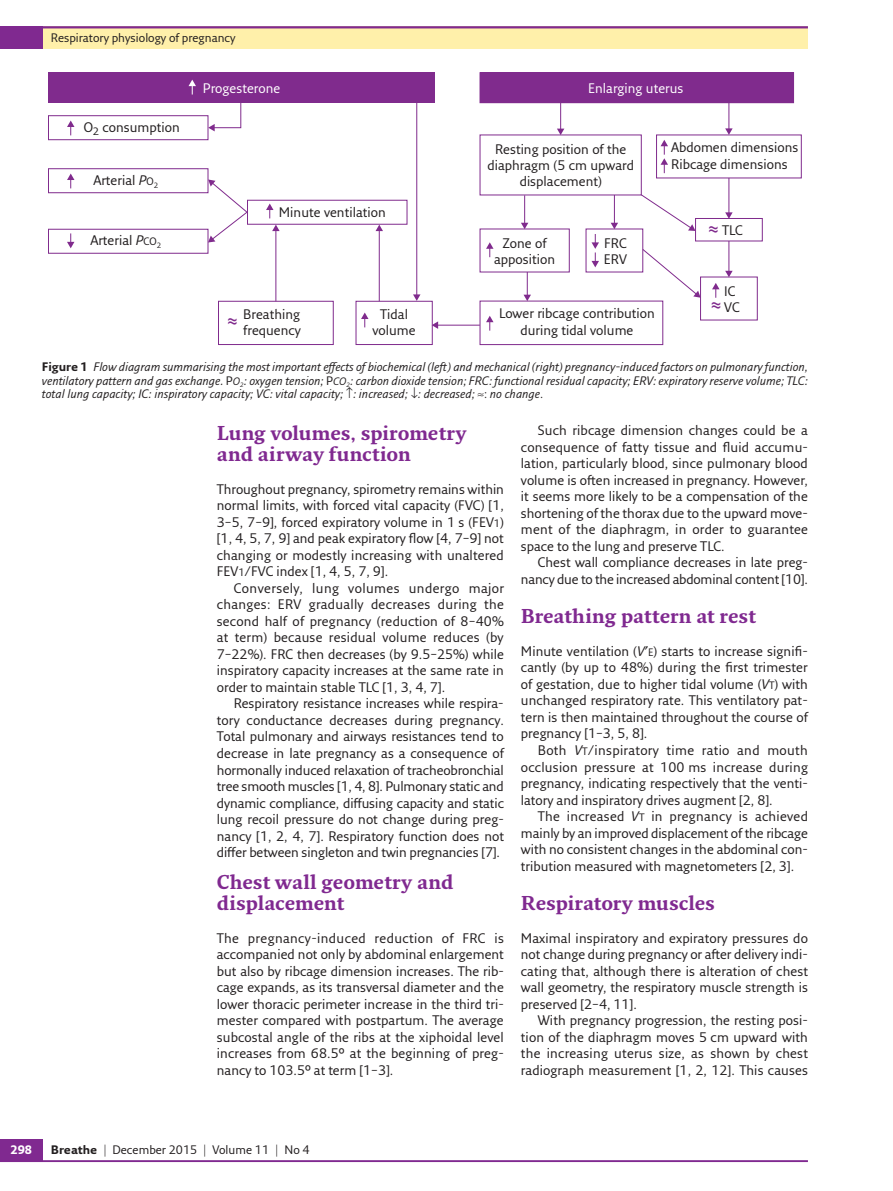
<style>
.page{position:relative;width:893px;height:1191px;background:#fff}
.page>*{position:absolute;margin:0;border:0;box-sizing:border-box;transform-origin:0 0}
.D1{font:700 19.5px/21px "Fresco Std";letter-spacing:-.005em;color:#802990}
.t1{font:700 18px "Fresco Sans Pro";color:#802b8d}
.T{font:13.5px/16.5px "Fresco Sans Pro";color:#231f20;text-align:justify}
.T1{font:13.5px/16.5px "Fresco Sans Pro";color:#231f20;text-align:justify}
.t2{font:13.5px "Fresco Sans Pro";color:#fff}
.t3{font:italic 12px/13.5px "Fresco Sans Pro";color:#231f20;text-align:justify}
.LRH{font:12px "Fresco Sans Pro";color:#231f20}
.Folio{font:700 12px "Fresco Sans Pro";color:#fff}
.s1{font-style:italic}
.s2{font-size:10.5px}
.s3{font-weight:700;font-size:18px;color:#802b8d}
.s4{font-weight:700;font-style:normal}
.s5{font-style:normal}
.s6{font-weight:700}
</style>
<div class="page">
<hr style="left:0;top:1160px;width:808px;height:2px;background:#802990">
<div style="left:0;top:1138px;width:43px;height:23px;background:#802990"></div>
<div style="left:0;top:26px;width:808px;height:23px;background:#fff0aa"></div>
<hr style="left:0;top:26px;width:808px;height:2px;background:#802990">
<div style="left:0;top:26px;width:43px;height:23px;background:#802990"></div>
<div style="left:480px;top:73px;width:313px;height:30px;background:#802b8d"></div>
<div style="left:480px;top:72px;width:314px;height:31px;border:1px solid #802b8d"></div>
<div style="left:48px;top:73px;width:386px;height:30px;background:#802b8d"></div>
<div style="left:656px;top:135px;width:146px;height:43px;border:1px solid #802b8d"></div>
<svg style="left:189px;top:80px;width:7px;height:15px"></svg>
<div style="left:48px;top:115px;width:160px;height:25px;border:1px solid #802b8d"></div>
<svg style="left:67px;top:120px;width:7px;height:15px"></svg>
<div style="left:48px;top:168px;width:160px;height:25px;border:1px solid #802b8d"></div>
<svg style="left:67px;top:173px;width:7px;height:15px"></svg>
<div style="left:247px;top:200px;width:160px;height:25px;background:#fff;border:1px solid #802b8d"></div>
<svg style="left:266px;top:203px;width:7px;height:15px"></svg>
<div style="left:356px;top:301px;width:77px;height:44px;border:1px solid #802b8d"></div>
<div style="left:218px;top:301px;width:116px;height:44px;border:1px solid #802b8d"></div>
<svg style="left:361px;top:312px;width:7px;height:15px"></svg>
<div style="left:48px;top:229px;width:160px;height:25px;border:1px solid #802b8d"></div>
<svg style="left:67px;top:233px;width:7px;height:15px"></svg>
<hr style="left:275px;top:230px;width:1px;height:71px;background:#802b8d">
<svg style="left:272px;top:225px;width:8px;height:6px"></svg>
<hr style="left:379px;top:230px;width:1px;height:71px;background:#802b8d">
<svg style="left:376px;top:225px;width:7px;height:6px"></svg>
<hr style="left:416px;top:102px;width:1px;height:193px;background:#802b8d">
<svg style="left:413px;top:294px;width:7px;height:7px"></svg>
<svg style="left:208px;top:179px;width:40px;height:63px"></svg>
<svg style="left:208px;top:103px;width:34px;height:28px"></svg>
<svg style="left:479px;top:102px;width:284px;height:243px"></svg>
<hr style="left:437px;top:325px;width:43px;height:1px;background:#802b8d">
<svg style="left:432px;top:321px;width:6px;height:8px"></svg>
<p class="LRH" style="left:51px;top:30px;width:186px">Respiratory physiology of pregnancy</p>
<p class="T" style="left:84px;top:118px;width:98px">O<sub>2</sub> consumption</p>
<p class="T" style="left:93px;top:171px;width:66px">Arterial <span class="s1">P</span><span class="s2">O</span><sub>2</sub></p>
<p class="T" style="left:90px;top:232px;width:72px">Arterial <span class="s1">P</span><span class="s2">CO</span><sub>2</sub></p>
<p class="t2" style="left:203px;top:80px;width:79px">Progesterone</p>
<p class="T" style="left:279px;top:203px;width:108px">Minute ventilation</p>
<p class="t2" style="left:588px;top:80px;width:97px">Enlarging uterus</p>
<p class="T" style="left:487px;top:141px;width:148px;text-align:center">Resting position of the diaphragm (5 cm upward displacement)</p>
<p class="T" style="left:671px;top:139px;width:129px">Abdomen dimensions<br>Ribcage dimensions</p>
<p class="T" style="left:494px;top:235px;width:62px;text-align:center">Zone of apposition</p>
<p class="T" style="left:604px;top:235px;width:25px">FRC<br>ERV</p>
<p class="T" style="left:708px;top:221px;width:36px"><span class="s3">≈</span> TLC</p>
<p class="T" style="left:724px;top:283px;width:17px">IC<br>VC</p>
<p class="t1" style="left:711px;top:293px;width:12px">≈</p>
<p class="T" style="left:499px;top:305px;width:157px;text-align:center">Lower ribcage contribution during tidal volume</p>
<p class="T" style="left:243px;top:305px;width:59px">Breathing frequency</p>
<p class="T" style="left:372px;top:305px;width:45px;text-align:center">Tidal volume</p>
<p class="t1" style="left:227px;top:309px;width:12px">≈</p>
<p class="t3" style="left:42px;top:360px;width:767px"><span class="s4">Figure 1</span> Flow diagram summarising the most important effects of biochemical (left) and mechanical (right) pregnancy-induced factors on pulmonary function, ventilatory pattern and gas exchange. <span class="s5">P</span><span class="s2">O</span><sub>2</sub>: oxygen tension; <span class="s5">P</span><span class="s2">CO</span><sub>2</sub>: carbon dioxide tension; FRC: functional residual capacity; ERV: expiratory reserve volume; TLC: total lung capacity; IC: inspiratory capacity; VC: vital capacity; ↑: increased; ↓: decreased; ≈<span class="s5">:</span> no change<span class="s5">.</span></p>
<p class="D1" style="left:217px;top:422px;width:251px">Lung volumes, spirometry and airway function</p>
<p class="T1" style="left:217px;top:480px;width:289px">Throughout pregnancy, spirometry remains within normal limits, with forced vital capacity (FVC) [1, 3–5, 7–9], forced expiratory volume in 1 s (FEV<span class="s2">1</span>) [1, 4, 5, 7, 9] and peak expiratory flow [4, 7–9] not changing or modestly increasing with unaltered FEV<span class="s2">1</span>/FVC index [1, 4, 5, 7, 9].</p>
<p class="T" style="left:217px;top:579px;width:289px;text-indent:17px">Conversely, lung volumes undergo major changes: ERV gradually decreases during the second half of pregnancy (reduction of 8–40% at term) because residual volume reduces (by 7–22%). FRC then decreases (by 9.5–25%) while inspiratory capacity increases at the same rate in order to maintain stable TLC [1, 3, 4, 7].</p>
<p class="T" style="left:217px;top:695px;width:289px;text-align:left;text-indent:17px">Respiratory resistance increases while respira&shy;tory conductance decreases during pregnancy.<br>Total pulmonary and airways resistances tend to decrease in late pregnancy as a consequence of hormonally induced relaxation of tracheobronchial tree smooth muscles [1, 4, 8]. Pulmonary static and dynamic compliance, diffusing capacity and static lung recoil pressure do not change during preg&shy;nancy [1, 2, 4, 7]. Respiratory function does not differ between singleton and twin pregnancies [7].</p>
<p class="D1" style="left:217px;top:870px;width:238px">Chest wall geometry and displacement</p>
<p class="T1" style="left:217px;top:929px;width:289px">The pregnancy-induced reduction of FRC is accompanied not only by abdominal enlargement but also by ribcage dimension increases. The rib&shy;cage expands, as its transversal diameter and the lower thoracic perimeter increase in the third tri&shy;mester compared with postpartum. The average subcostal angle of the ribs at the xiphoidal level increases from 68.5° at the beginning of preg&shy;nancy to 103.5° at term [1–3].</p>
<p class="T" style="left:521px;top:422px;width:289px;text-indent:17px">Such ribcage dimension changes could be a consequence of fatty tissue and fluid accumu&shy;lation, particularly blood, since pulmonary blood volume is often increased in pregnancy. However, it seems more likely to be a compensation of the shortening of the thorax due to the upward move&shy;ment of the diaphragm, in order to guarantee space to the lung and preserve TLC.</p>
<p class="T" style="left:521px;top:554px;width:289px;text-align:right">Chest wall compliance decreases in late preg&shy;nancy due to the increased abdominal content [10].</p>
<p class="D1" style="left:521px;top:605px;width:236px">Breathing pattern at rest</p>
<p class="T1" style="left:521px;top:642px;width:289px">Minute ventilation (<span class="s1">V</span> <span class="s2">E</span>) starts to increase signifi&shy;cantly (by up to 48%) during the first trimester of gestation, due to higher tidal volume (<span class="s1">V</span><span class="s2">T</span>) with unchanged respiratory rate. This ventilatory pat&shy;tern is then maintained throughout the course of pregnancy [1–3, 5, 8].</p>
<p class="T" style="left:521px;top:741px;width:289px;text-indent:17px">Both <span class="s1">V</span><span class="s2">T</span>/inspiratory time ratio and mouth occlusion pressure at 100 ms increase during pregnancy, indicating respectively that the venti&shy;latory and inspiratory drives augment [2, 8].</p>
<p class="T" style="left:521px;top:807px;width:289px;text-indent:17px">The increased <span class="s1">V</span><span class="s2">T</span> in pregnancy is achieved mainly by an improved displacement of the ribcage with no consistent changes in the abdominal con&shy;tribution measured with magnetometers [2, 3].</p>
<p class="D1" style="left:521px;top:891px;width:196px">Respiratory muscles</p>
<p class="T1" style="left:521px;top:929px;width:289px">Maximal inspiratory and expiratory pressures do not change during pregnancy or after delivery indi&shy;cating that, although there is alteration of chest wall geometry, the respiratory muscle strength is preserved [2–4, 11].</p>
<p class="T" style="left:521px;top:1011px;width:289px;text-indent:17px">With pregnancy progression, the resting posi&shy;tion of the diaphragm moves 5 cm upward with the increasing uterus size, as shown by chest radiograph measurement [1, 2, 12]. This causes</p>
<p class="Folio" style="left:11px;top:1142px;width:23px">298</p>
<p class="LRH" style="left:51px;top:1142px;width:260px"><span class="s6">Breathe</span> | December 2015 | Volume 11 | No 4</p>
</div>
